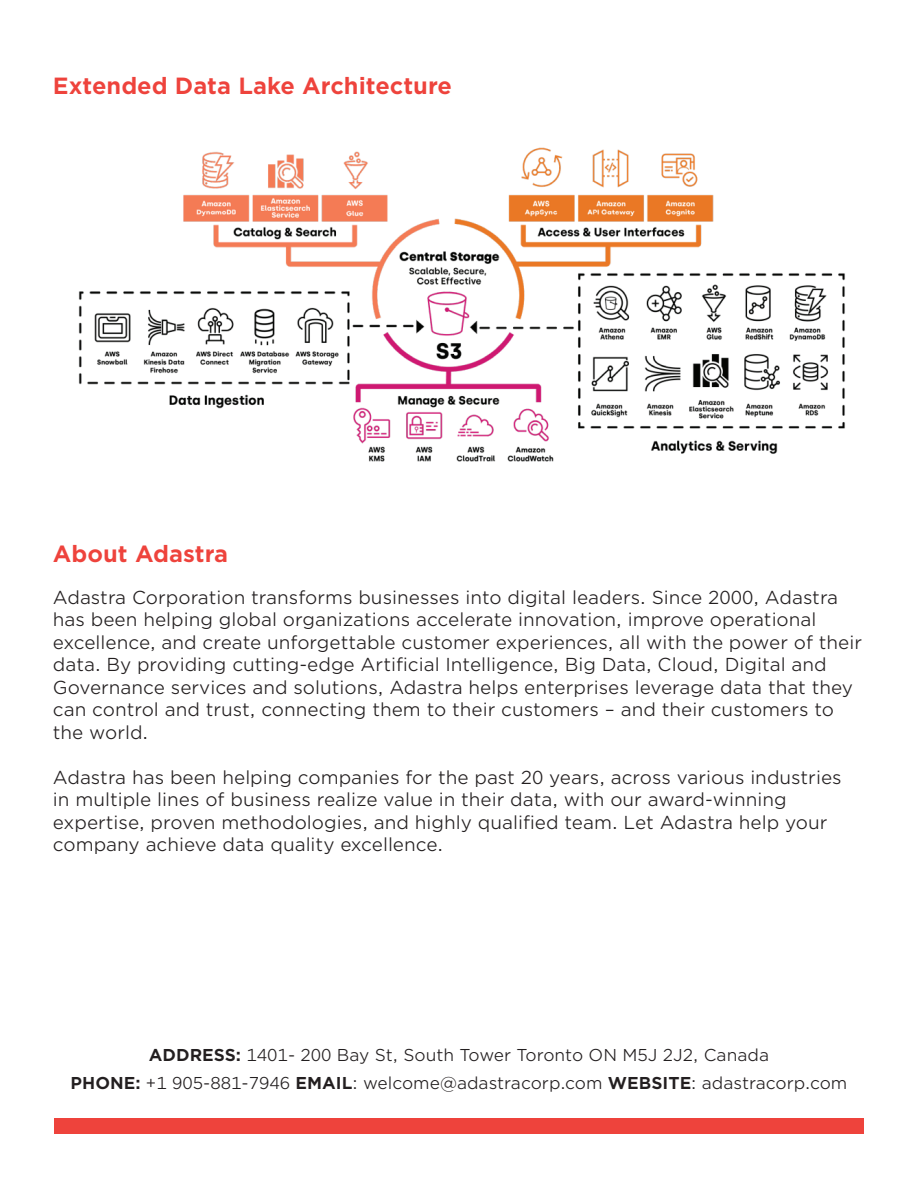
<style>
.page{position:relative;width:918px;height:1188px;background:#fff}
.page>*{position:absolute;margin:0;border:0;box-sizing:border-box;transform-origin:0 0}
.t1{font:700 22.5px "Gotham Office";color:#ee433c}
.t2{font:18px/22.5px "Gotham Office";color:#231f20}
.t3{font:16.5px/28.5px "Gotham Office";color:#231f20;text-align:center}
.s1{font-weight:700}
</style>
<div class="page">
<div style="left:54px;top:1119px;width:810px;height:15px;background:#ee433c"></div>
<img style="left:78px;top:147px;width:767px;height:315px">
<p class="t1" style="left:53px;top:70px;width:401px">Extended Data Lake Architecture</p>
<p class="t1" style="left:53px;top:538px;width:177px">About Adastra</p>
<p class="t2" style="left:53px;top:585px;width:811px">Adastra Corporation transforms businesses into digital leaders. Since 2000, Adastra has been helping global organizations accelerate innovation, improve operational excellence, and create unforgettable customer experiences, all with the power of their data. By providing cutting-edge Artificial Intelligence, Big Data, Cloud, Digital and Governance services and solutions, Adastra helps enterprises leverage data that they can control and trust, connecting them to their customers – and their customers to the world.</p>
<p class="t2" style="left:53px;top:765px;width:790px">Adastra has been helping companies for the past 20 years, across various industries in multiple lines of business realize value in their data, with our award-winning expertise, proven methodologies, and highly qualified team. Let Adastra help your company achieve data quality excellence.</p>
<p class="t3" style="left:71px;top:1040px;width:778px"><span class="s1">ADDRESS:</span> 1401- 200 Bay St, South Tower Toronto ON M5J 2J2, Canada<br><span class="s1">PHONE:</span> +1 905-881-7946 <span class="s1">EMAIL</span>: welcome@adastracorp.com <span class="s1">WEBSITE</span>: adastracorp.com</p>
</div>
